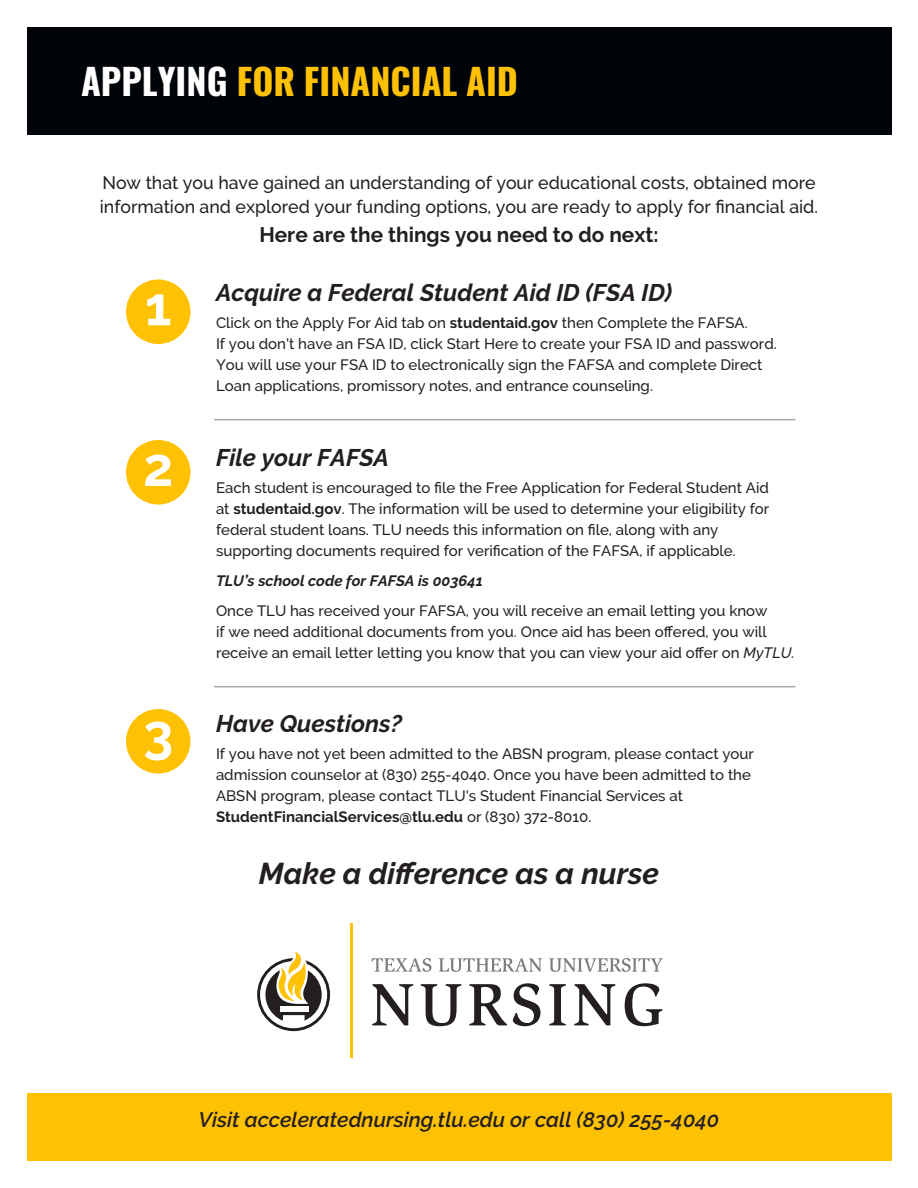
<style>
.page{position:relative;width:918px;height:1188px;background:#fff}
.page>*{position:absolute;margin:0;border:0;box-sizing:border-box;transform-origin:0 0}
.t1{font:700 54px "Raleway";color:#fff}
.t2{font:700 36px "Oswald";color:#ffc103}
.t3{font:italic 700 30px "Raleway";color:#241f1f}
.t4{font:italic 700 24px "Raleway";color:#241f1f}
.t5{font:italic 600 21px "Raleway";color:#241f1f}
.t6{font:700 21px "Raleway";color:#241f1f}
.t7{font:500 18px/24px "Raleway";color:#241f1f}
.t8{font:500 15px/21px "Raleway";color:#241f1f}
.t9{font:italic 700 15px "Raleway";color:#241f1f}
.s1{color:#fff}
.s2{font-weight:700}
.s3{font-style:italic}
</style>
<div class="page">
<svg style="left:257px;top:951px;width:73px;height:80px"></svg>
<hr style="left:350px;top:923px;width:3px;height:135px;background:#ffc103">
<svg style="left:372px;top:958px;width:59px;height:14px"></svg>
<svg style="left:439px;top:958px;width:103px;height:14px"></svg>
<svg style="left:549px;top:958px;width:114px;height:14px"></svg>
<svg style="left:372px;top:984px;width:41px;height:41px"></svg>
<svg style="left:421px;top:984px;width:40px;height:42px"></svg>
<svg style="left:469px;top:984px;width:38px;height:41px"></svg>
<svg style="left:513px;top:983px;width:27px;height:43px"></svg>
<svg style="left:549px;top:984px;width:17px;height:41px"></svg>
<svg style="left:574px;top:984px;width:41px;height:41px"></svg>
<svg style="left:625px;top:983px;width:37px;height:43px"></svg>
<div style="left:27px;top:27px;width:864px;height:108px;background:#000409"></div>
<div style="left:126px;top:279px;width:65px;height:65px;background:#ffc103;border-radius:50%"></div>
<div style="left:126px;top:440px;width:65px;height:65px;background:#ffc103;border-radius:50%"></div>
<div style="left:126px;top:709px;width:65px;height:65px;background:#ffc103;border-radius:50%"></div>
<hr style="left:214px;top:419px;width:581px;height:1px;background:#aaaaac">
<hr style="left:214px;top:686px;width:581px;height:1px;background:#aaaaac">
<div style="left:27px;top:1094px;width:864px;height:67px;background:#ffc103"></div>
<h2 class="t2" style="left:81px;top:63px;width:439px"><span class="s1">APPLYING</span> FOR FINANCIAL AID</h2>
<p class="t7" style="left:100px;top:171px;width:720px">Now that you have gained an understanding of your educational costs, obtained more information and explored your funding options, you are ready to apply for financial aid.</p>
<h3 class="t6" style="left:259px;top:223px;width:401px">Here are the things you need to do next:</h3>
<h1 class="t1" style="left:145px;top:275px;width:28px">1</h1>
<h1 class="t1" style="left:143px;top:436px;width:32px">2</h1>
<h1 class="t1" style="left:143px;top:703px;width:32px">3</h1>
<h3 class="t4" style="left:216px;top:278px;width:458px">Acquire a Federal Student Aid ID (FSA ID)</h3>
<p class="t8" style="left:216px;top:312px;width:562px">Click on the Apply For Aid tab on <span class="s2">studentaid.gov</span> then Complete the FAFSA.<br>If you don't have an FSA ID, click Start Here to create your FSA ID and password.<br>You will use your FSA ID to electronically sign the FAFSA and complete Direct Loan applications, promissory notes, and entrance counseling.</p>
<h3 class="t4" style="left:216px;top:443px;width:175px">File your FAFSA</h3>
<p class="t8" style="left:216px;top:477px;width:555px">Each student is encouraged to file the Free Application for Federal Student Aid at <span class="s2">studentaid.gov</span>. The information will be used to determine your eligibility for federal student loans. TLU needs this information on file, along with any supporting documents required for verification of the FAFSA, if applicable.</p>
<p class="t9" style="left:216px;top:572px;width:268px">TLU’s school code for FAFSA is 003641</p>
<p class="t8" style="left:216px;top:600px;width:580px">Once TLU has received your FAFSA, you will receive an email letting you know<br>if we need additional documents from you. Once aid has been offered, you will receive an email letter letting you know that you can view your aid offer on <span class="s3">MyTLU.</span></p>
<h3 class="t4" style="left:216px;top:710px;width:188px">Have Questions?</h3>
<p class="t8" style="left:216px;top:743px;width:540px">If you have not yet been admitted to the ABSN program, please contact your admission counselor at (830) 255-4040. Once you have been admitted to the ABSN program, please contact TLU's Student Financial Services at <span class="s2">StudentFinancialServices@tlu.edu</span> or (830) 372-8010.</p>
<h3 class="t3" style="left:259px;top:856px;width:402px">Make a difference as a nurse</h3>
<h3 class="t5" style="left:199px;top:1107px;width:522px">Visit acceleratednursing.tlu.edu or call (830) 255-4040</h3>
</div>
